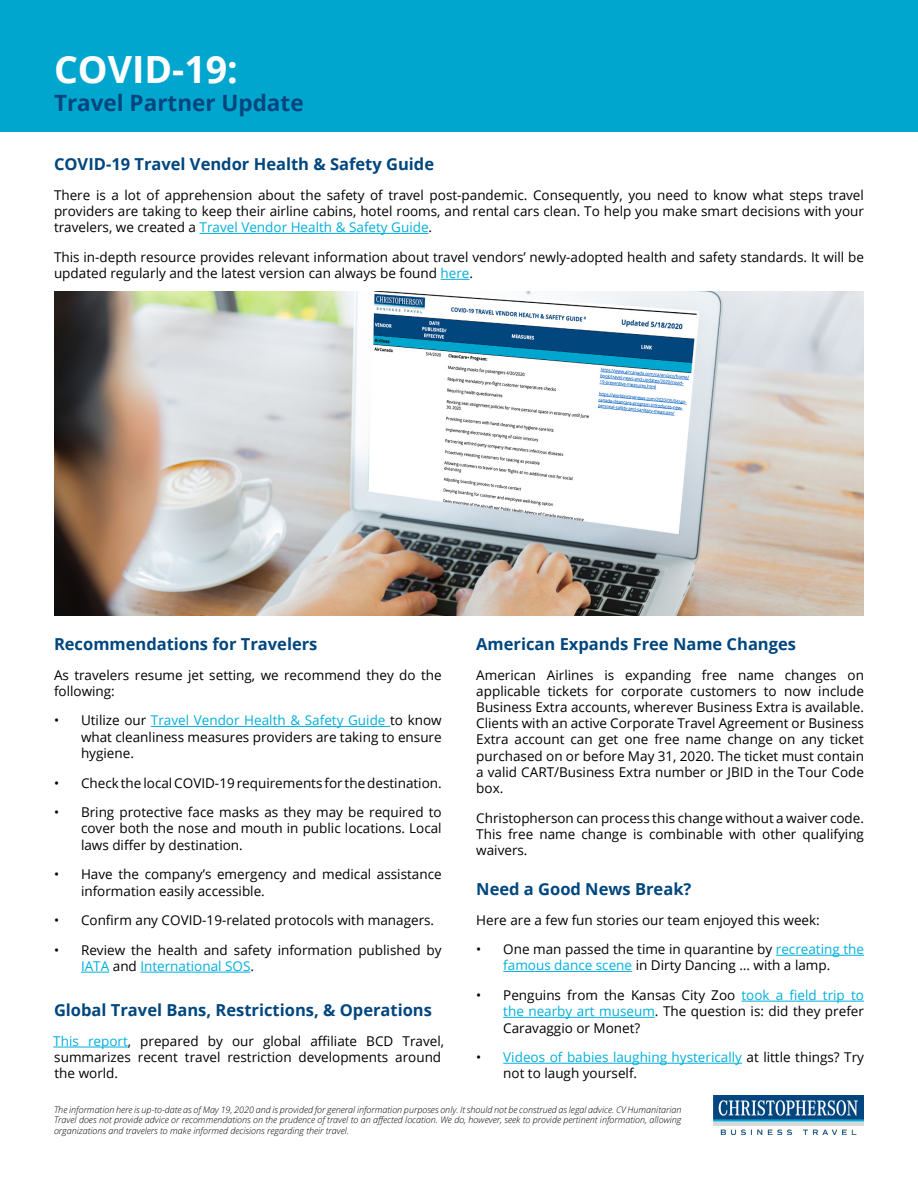
<style>
.page{position:relative;width:918px;height:1188px;background:#fff}
.page>*{position:absolute;margin:0;border:0;box-sizing:border-box;transform-origin:0 0}
.t1{font:700 37.5px "Open Sans";color:#fff}
.t2{font:700 22.5px "Open Sans";color:#00467e}
.t3{font:700 16.5px "Open Sans";color:#00467e}
.t4{font:13.5px/16.2px "Open Sans";color:#000;text-align:justify}
.t5{font:italic 300 9px/10.8px "Open Sans";color:#000;text-align:justify}
.s1{color:#00afdb}
</style>
<div class="page">
<div style="left:0;top:0;width:918px;height:132px;background:#00a6ce"></div>
<hr style="left:200px;top:233px;width:229px;height:1px;background:#00afdb">
<svg style="left:441px;top:279px;width:29px;height:1px"></svg>
<hr style="left:53px;top:1047px;width:75px;height:1px;background:#00afdb">
<hr style="left:151px;top:726px;width:239px;height:1px;background:#00afdb">
<svg style="left:81px;top:972px;width:28px;height:1px"></svg>
<hr style="left:140px;top:972px;width:110px;height:1px;background:#00afdb">
<img style="left:714px;top:1095px;width:150px;height:39px">
<hr style="left:776px;top:955px;width:88px;height:1px;background:#00afdb">
<hr style="left:503px;top:971px;width:129px;height:1px;background:#00afdb">
<hr style="left:742px;top:1001px;width:122px;height:1px;background:#00afdb">
<hr style="left:503px;top:1017px;width:152px;height:1px;background:#00afdb">
<hr style="left:503px;top:1063px;width:239px;height:1px;background:#00afdb">
<img style="left:54px;top:292px;width:810px;height:324px">
<h1 class="t1" style="left:54px;top:43px;width:185px">COVID-19:</h1>
<h2 class="t2" style="left:54px;top:87px;width:251px">Travel Partner Update</h2>
<p class="t3" style="left:54px;top:153px;width:382px">COVID-19 Travel Vendor Health &amp; Safety Guide</p>
<p class="t4" style="left:54px;top:187px;width:812px">There is a lot of apprehension about the safety of travel post-pandemic. Consequently, you need to know what steps travel providers are taking to keep their airline cabins, hotel rooms, and rental cars clean. To help you make smart decisions with your travelers, we created a <span class="s1">Travel Vendor Health &amp; Safety Guide</span>.</p>
<p class="t4" style="left:54px;top:249px;width:812px">This in-depth resource provides relevant information about travel vendors’ newly-adopted health and safety standards. It will be updated regularly and the latest version can always be found <span class="s1">here</span>.</p>
<p class="t3" style="left:54px;top:632px;width:265px">Recommendations for Travelers</p>
<p class="t4" style="left:54px;top:666px;width:389px">As travelers resume jet setting, we recommend they do the following:</p>
<p class="t4" style="left:81px;top:712px;width:362px;text-indent:-27px">• Utilize our <span class="s1">Travel Vendor Health &amp; Safety Guide</span> to know what cleanliness measures providers are taking to ensure hygiene.</p>
<p class="t4" style="left:54px;top:774px;width:389px">• Check the local COVID-19 requirements for the destination.</p>
<p class="t4" style="left:81px;top:804px;width:362px;text-indent:-27px">• Bring protective face masks as they may be required to cover both the nose and mouth in public locations. Local laws differ by destination.</p>
<p class="t4" style="left:81px;top:866px;width:362px;text-indent:-27px">• Have the company’s emergency and medical assistance information easily accessible.</p>
<p class="t4" style="left:54px;top:912px;width:382px">• Confirm any COVID-19-related protocols with managers.</p>
<p class="t4" style="left:81px;top:942px;width:362px;text-indent:-27px">• Review the health and safety information published by<br><span class="s1">IATA</span> and <span class="s1">International SOS</span>.</p>
<p class="t3" style="left:54px;top:999px;width:379px">Global Travel Bans, Restrictions, &amp; Operations</p>
<p class="t4" style="left:53px;top:1033px;width:392px;text-align:left"><span class="s1">This report</span>, prepared by our global affiliate BCD Travel, summarizes recent travel restriction developments around the world.</p>
<p class="t3" style="left:476px;top:632px;width:321px">American Expands Free Name Changes</p>
<p class="t4" style="left:476px;top:666px;width:389px">American Airlines is expanding free name changes on applicable tickets for corporate customers to now include Business Extra accounts, wherever Business Extra is available.<br>Clients with an active Corporate Travel Agreement or Business Extra account can get one free name change on any ticket purchased on or before May 31, 2020. The ticket must contain a valid CART/Business Extra number or JBID in the Tour Code box.</p>
<p class="t4" style="left:476px;top:809px;width:389px">Christopherson can process this change without a waiver code.<br>This free name change is combinable with other qualifying waivers.</p>
<p class="t3" style="left:476px;top:877px;width:217px">Need a Good News Break?</p>
<p class="t4" style="left:476px;top:911px;width:345px">Here are a few fun stories our team enjoyed this week:</p>
<p class="t4" style="left:476px;top:941px;width:389px;text-align:center">• One man passed the time in quarantine by <span class="s1">recreating the famous dance scene</span> in Dirty Dancing … with a lamp.</p>
<p class="t4" style="left:503px;top:987px;width:362px;text-indent:-27px">• Penguins from the Kansas City Zoo <span class="s1">took a field trip to the nearby art museum</span>. The question is: did they prefer Caravaggio or Monet?</p>
<p class="t4" style="left:503px;top:1049px;width:362px;text-indent:-27px">• <span class="s1">Videos of babies laughing hysterically</span> at little things? Try not to laugh yourself.</p>
<p class="t5" style="left:54px;top:1104px;width:629px">The information here is up-to-date as of May 19, 2020 and is provided for general information purposes only. It should not be construed as legal advice. CV Humanitarian Travel does not provide advice or recommendations on the prudence of travel to an affected location. We do, however, seek to provide pertinent information, allowing organizations and travelers to make informed decisions regarding their travel.</p>
</div>
